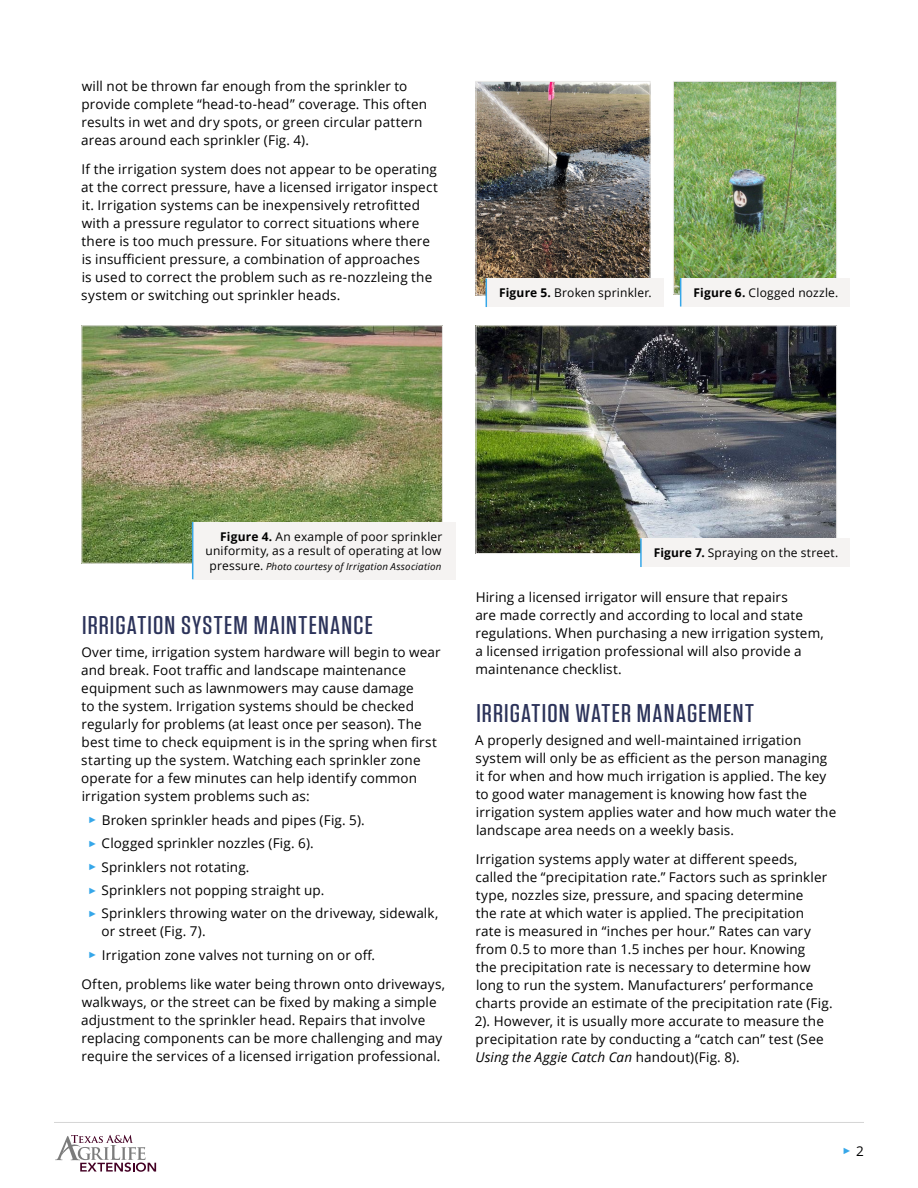
<style>
.page{position:relative;width:918px;height:1188px;background:#fff}
.page>*{position:absolute;margin:0;border:0;box-sizing:border-box;transform-origin:0 0}
.heading1{font:500 25.65px "Tungsten";letter-spacing:.04em;color:#2c335a;scale:1.11 1}
.Body{font:13.5px/18px "Open Sans";letter-spacing:.01em;color:#000}
.Bulleted_List_-_1_Co{font:13.5px/18px "Open Sans";letter-spacing:.01em;color:#000}
.Captions{font:12px/14.4px "Open Sans";letter-spacing:.015em;color:#000;text-align:right}
.Captions-2{font:italic 9.75px "Open Sans";letter-spacing:.02em;color:#000}
.t1{font:9px "Arial";color:#36a7e9}
.s1{font-weight:700}
.s2{font-style:normal;font-size:12px}
.s3{font-family:"Arial";font-size:9px;color:#36a7e9}
.s4{font-style:italic}
.s5{font-family:"Open Sans";font-size:13.5px;color:#000}
</style>
<div class="page">
<hr style="left:54px;top:1122px;width:810px;height:1px;background:#d6d6d6">
<svg style="left:55px;top:1135px;width:101px;height:37px"></svg>
<img style="left:83px;top:327px;width:358px;height:235px">
<div style="left:81px;top:325px;width:362px;height:239px;border:1px solid #ebeae8"></div>
<div style="left:193px;top:522px;width:263px;height:57px;background:#f5f3f2"></div>
<hr style="left:192px;top:522px;width:1px;height:57px;background:#36a7e9">
<img style="left:478px;top:83px;width:171px;height:210px">
<div style="left:476px;top:81px;width:175px;height:214px;border:1px solid #ebeae8"></div>
<div style="left:486px;top:279px;width:177px;height:28px;background:#f5f3f2"></div>
<svg style="left:486px;top:279px;width:1px;height:28px"></svg>
<img style="left:675px;top:83px;width:160px;height:209px">
<div style="left:673px;top:81px;width:164px;height:213px;border:1px solid #ebeae8"></div>
<div style="left:681px;top:278px;width:169px;height:29px;background:#f5f3f2"></div>
<svg style="left:680px;top:278px;width:1px;height:29px"></svg>
<img style="left:478px;top:327px;width:357px;height:225px">
<div style="left:476px;top:325px;width:361px;height:229px;border:1px solid #ebeae8"></div>
<div style="left:641px;top:538px;width:209px;height:29px;background:#f5f3f2"></div>
<hr style="left:640px;top:539px;width:2px;height:28px;background:#36a7e9">
<p class="Body" style="left:81px;top:77px;width:348px">will not be thrown far enough from the sprinkler to provide complete “head-to-head” coverage. This often results in wet and dry spots, or green circular pattern areas around each sprinkler (Fig. 4).</p>
<p class="Body" style="left:81px;top:160px;width:358px">If the irrigation system does not appear to be operating at the correct pressure, have a licensed irrigator inspect it. Irrigation systems can be inexpensively retrofitted with a pressure regulator to correct situations where there is too much pressure. For situations where there is insufficient pressure, a combination of approaches<br>is used to correct the problem such as re-nozzleing the system or switching out sprinkler heads.</p>
<p class="Captions" style="left:499px;top:286px;width:154px"><span class="s1">Figure 5.</span> Broken sprinkler.</p>
<p class="Captions" style="left:693px;top:285px;width:146px"><span class="s1">Figure 6.</span> Clogged nozzle.</p>
<p class="Captions" style="left:206px;top:529px;width:238px"><span class="s1">Figure 4.</span> An example of poor sprinkler uniformity, as a result of operating at low</p>
<p class="Captions-2" style="left:209px;top:559px;width:234px"><span class="s2">pressure.</span> Photo courtesy of Irrigation Association</p>
<h1 class="heading1" style="left:82px;top:612px;width:263px">IRRIGATION SYSTEM MAINTENANCE</h1>
<p class="Body" style="left:81px;top:643px;width:361px">Over time, irrigation system hardware will begin to wear and break. Foot traffic and landscape maintenance equipment such as lawnmowers may cause damage<br>to the system. Irrigation systems should be checked regularly for problems (at least once per season). The best time to check equipment is in the spring when first starting up the system. Watching each sprinkler zone operate for a few minutes can help identify common irrigation system problems such as:</p>
<p class="Bulleted_List_-_1_Co" style="left:88px;top:811px;width:278px"><span class="s3">►</span> Broken sprinkler heads and pipes (Fig. 5).</p>
<p class="Bulleted_List_-_1_Co" style="left:88px;top:834px;width:227px"><span class="s3">►</span> Clogged sprinkler nozzles (Fig. 6).</p>
<p class="Bulleted_List_-_1_Co" style="left:88px;top:857px;width:163px"><span class="s3">►</span> Sprinklers not rotating.</p>
<p class="Bulleted_List_-_1_Co" style="left:88px;top:881px;width:238px"><span class="s3">►</span> Sprinklers not popping straight up.</p>
<p class="Bulleted_List_-_1_Co" style="left:101px;top:904px;width:338px;text-indent:-13px"><span class="s3">►</span> Sprinklers throwing water on the driveway, sidewalk, or street (Fig. 7).</p>
<p class="Bulleted_List_-_1_Co" style="left:88px;top:946px;width:288px"><span class="s3">►</span> Irrigation zone valves not turning on or off.</p>
<p class="Body" style="left:81px;top:974px;width:366px">Often, problems like water being thrown onto driveways, walkways, or the street can be fixed by making a simple adjustment to the sprinkler head. Repairs that involve replacing components can be more challenging and may require the services of a licensed irrigation professional.</p>
<p class="Captions" style="left:654px;top:546px;width:186px"><span class="s1">Figure 7.</span> Spraying on the street.</p>
<p class="Body" style="left:475px;top:588px;width:350px">Hiring a licensed irrigator will ensure that repairs<br>are made correctly and according to local and state regulations. When purchasing a new irrigation system, a licensed irrigation professional will also provide a maintenance checklist.</p>
<h1 class="heading1" style="left:476px;top:699px;width:251px">IRRIGATION WATER MANAGEMENT</h1>
<p class="Body" style="left:475px;top:731px;width:362px">A properly designed and well-maintained irrigation system will only be as efficient as the person managing it for when and how much irrigation is applied. The key to good water management is knowing how fast the irrigation system applies water and how much water the landscape area needs on a weekly basis.</p>
<p class="Body" style="left:475px;top:850px;width:359px">Irrigation systems apply water at different speeds, called the “precipitation rate.” Factors such as sprinkler type, nozzles size, pressure, and spacing determine<br>the rate at which water is applied. The precipitation<br>rate is measured in “inches per hour.” Rates can vary from 0.5 to more than 1.5 inches per hour. Knowing<br>the precipitation rate is necessary to determine how long to run the system. Manufacturers’ performance charts provide an estimate of the precipitation rate (Fig.<br>2). However, it is usually more accurate to measure the precipitation rate by conducting a “catch can” test (See <span class="s4">Using the Aggie Catch Can</span> handout)(Fig. 8).</p>
<p class="t1" style="left:843px;top:1145px;width:23px">► <span class="s5">2</span></p>
</div>
